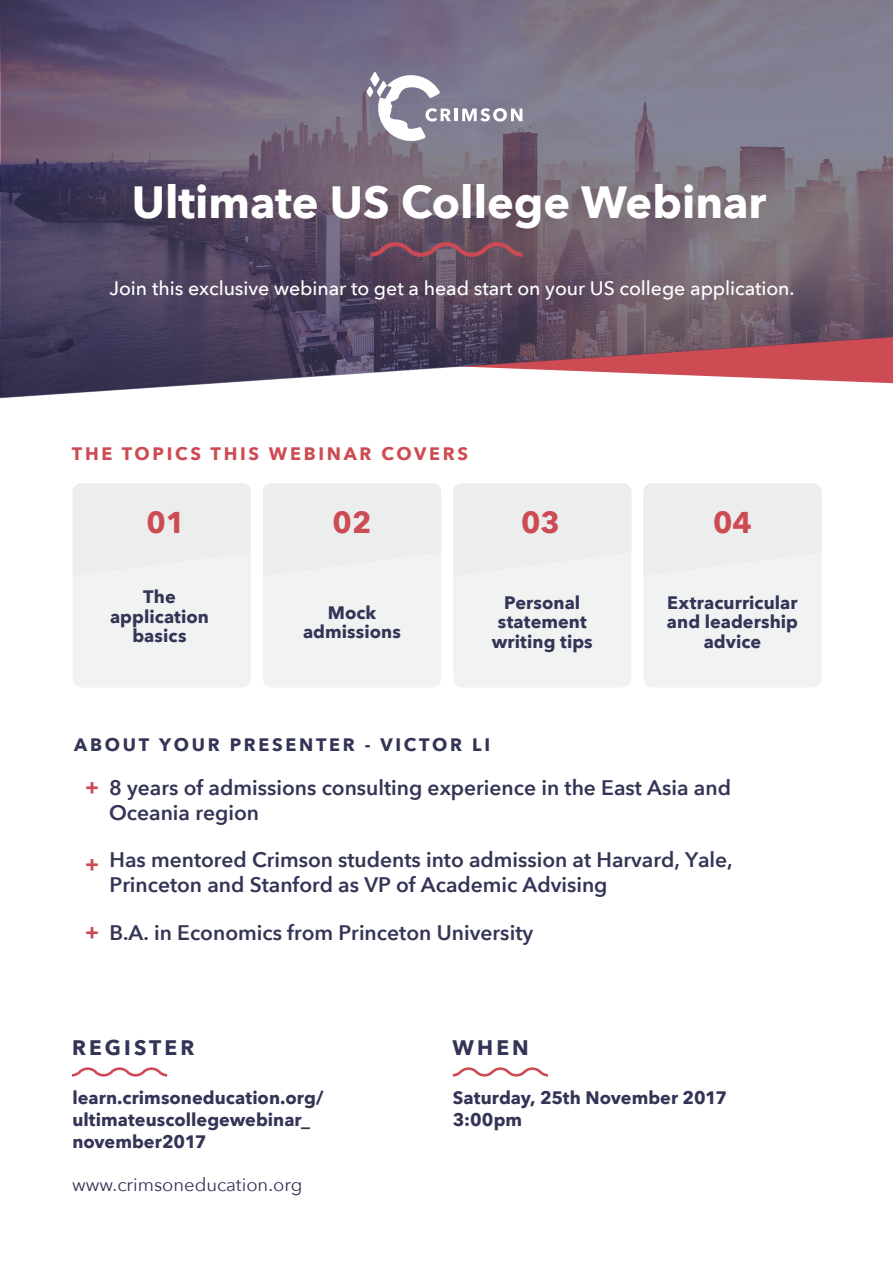
<style>
.page{position:relative;width:893px;height:1263px;background:#fff}
.page>*{position:absolute;margin:0;border:0;box-sizing:border-box;transform-origin:0 0}
.t1{font:700 45px "Avenir Next";color:#fff}
.t2{font:700 30px "Avenir Next";color:#cd4b53}
.t3{font:600 21px/25.2px "Avenir Next";color:#333456}
.t4{font:700 21px "Avenir Next";letter-spacing:.15em;color:#333456}
.t5{font:700 21px "Avenir Next";color:#cd4b53}
.t6{font:500 19.5px "Avenir Next";letter-spacing:-.005em;color:#fff}
.t7{font:18.45px "Avenir Next";color:#333456}
.t8{font:700 18px/19.5px "Avenir Next";color:#333456;text-align:center}
.t9{font:700 18px "Avenir Next";letter-spacing:.15em;color:#333456}
.t10{font:700 18px "Avenir Next";letter-spacing:.15em;color:#cd4b53}
.s1{font-style:inherit}
</style>
<div class="page">
<div style="left:643px;top:483px;width:179px;height:204px;background:#eceded;border-radius:9px"></div>
<div style="left:453px;top:483px;width:178px;height:204px;background:#eceded;border-radius:9px"></div>
<div style="left:263px;top:483px;width:178px;height:204px;background:#eceded;border-radius:9px"></div>
<svg style="left:1px;top:0;width:892px;height:398px;background:#726579"></svg>
<svg style="left:370px;top:242px;width:152px;height:15px;background:#814d5d"></svg>
<div style="left:73px;top:483px;width:178px;height:204px;background:#eceded;border-radius:9px"></div>
<svg style="left:72px;top:1067px;width:95px;height:9px"></svg>
<svg style="left:453px;top:1067px;width:95px;height:9px"></svg>
<hr style="left:454px;top:109px;width:4px;height:12px;background:#fff">
<svg style="left:462px;top:108px;width:60px;height:14px"></svg>
<svg style="left:367px;top:72px;width:84px;height:69px"></svg>
<h1 class="t1" style="left:132px;top:163px;width:636px">Ultimate US College Webinar</h1>
<p class="t6" style="left:110px;top:272px;width:686px">Join this exclusive webinar to get a head start on your US college application.</p>
<p class="t10" style="left:72px;top:438px;width:398px">THE TOPICS THIS WEBINAR COVERS</p>
<h2 class="t2" style="left:146px;top:497px;width:40px">01</h2>
<h2 class="t2" style="left:333px;top:497px;width:40px">02</h2>
<h2 class="t2" style="left:521px;top:497px;width:40px">03</h2>
<h2 class="t2" style="left:713px;top:497px;width:40px">04</h2>
<p class="t8" style="left:110px;top:587px;width:100px">The application basics</p>
<p class="t8" style="left:303px;top:602px;width:99px">Mock admissions</p>
<p class="t8" style="left:492px;top:592px;width:102px">Personal statement writing tips</p>
<p class="t8" style="left:667px;top:592px;width:133px">Extracurricular and leadership advice</p>
<p class="t9" style="left:74px;top:729px;width:417px"><span class="s1">A</span>BOUT YOUR PRESENTER - VICTOR LI</p>
<p class="t5" style="left:85px;top:769px;width:15px">+</p>
<p class="t5" style="left:85px;top:846px;width:15px">+</p>
<p class="t5" style="left:85px;top:914px;width:15px">+</p>
<p class="t3" style="left:109px;top:774px;width:623px">8 years of admissions consulting experience in the East Asia and<br>Oceania region</p>
<p class="t3" style="left:110px;top:847px;width:625px">Has mentored Crimson students into admission at Harvard, Yale,<br>Princeton and Stanford as VP of Academic Advising</p>
<p class="t3" style="left:110px;top:919px;width:425px">B.A. in Economics from Princeton University</p>
<p class="t4" style="left:72px;top:1029px;width:124px">REGISTER</p>
<p class="t8" style="left:72px;top:1087px;width:253px;line-height:21.6px;text-align:left">learn.crimsoneducation.org/ ultimateuscollegewebinar_ november2017</p>
<p class="t7" style="left:72px;top:1169px;width:232px">www.crimsoneducation.org</p>
<p class="t4" style="left:452px;top:1029px;width:78px">WHEN</p>
<p class="t8" style="left:453px;top:1087px;width:276px;line-height:21.6px;text-align:left">Saturday, 25th November 2017<br>3:00pm</p>
</div>
